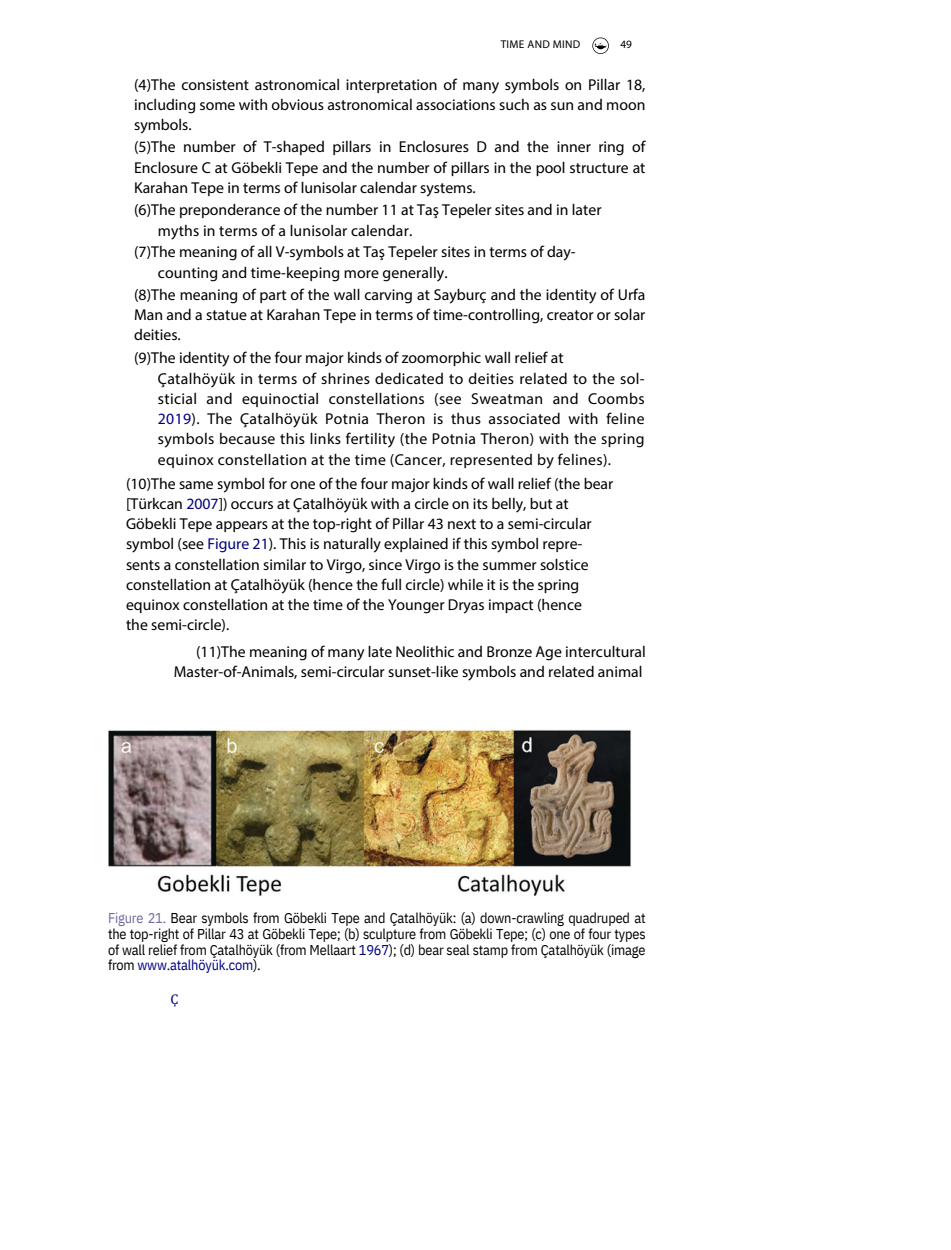
<style>
.page{position:relative;width:951px;height:1250px;background:#fff}
.page>*{position:absolute;margin:0;border:0;box-sizing:border-box;transform-origin:0 0}
.t1{font:15.75px/20.2px "Myriad Pro";color:#000;text-align:justify}
.t2{font:14.25px/15.8px "IBM Plex Sans Cond";letter-spacing:-.01em;color:#000;text-align:justify}
.t3{font:14.25px "Cambria";color:#000080}
.t4{font:11.25px "Myriad Pro";letter-spacing:.03em;color:#000}
.s1{color:#000080}
.s2{color:#7368a0}
</style>
<div class="page">
<img style="left:108px;top:729px;width:523px;height:167px">
<svg style="left:592px;top:37px;width:17px;height:17px"></svg>
<h1 class="t4" style="left:501px;top:40px;width:81px">TIME AND MIND</h1>
<p class="t4" style="left:620px;top:40px;width:13px">49</p>
<p class="t1" style="left:134px;top:75px;width:513px">(4)The consistent astronomical interpretation of many symbols on Pillar 18, including some with obvious astronomical associations such as sun and moon symbols.</p>
<h1 class="t1" style="left:134px;top:138px;width:513px">(5)The number of T-shaped pillars in Enclosures D and the inner ring of Enclosure C at Göbekli Tepe and the number of pillars in the pool structure at Karahan Tepe in terms of lunisolar calendar systems.</h1>
<h1 class="t1" style="left:134px;top:201px;width:469px">(6)The preponderance of the number 11 at Taş Tepeler sites and in later</h1>
<h1 class="t1" style="left:158px;top:222px;width:256px">myths in terms of a lunisolar calendar.</h1>
<h1 class="t1" style="left:134px;top:243px;width:443px">(7)The meaning of all V-symbols at Taş Tepeler sites in terms of day-</h1>
<h1 class="t1" style="left:158px;top:264px;width:291px">counting and time-keeping more generally.</h1>
<h1 class="t1" style="left:134px;top:285px;width:513px">(8)The meaning of part of the wall carving at Sayburç and the identity of Urfa Man and a statue at Karahan Tepe in terms of time-controlling, creator or solar deities.</h1>
<h1 class="t1" style="left:134px;top:348px;width:431px">(9)The identity of the four major kinds of zoomorphic wall relief at</h1>
<h1 class="t1" style="left:158px;top:369px;width:488px">Çatalhöyük in terms of shrines dedicated to deities related to the sol&shy;sticial and equinoctial constellations (see Sweatman and Coombs <span class="s1">2019</span>). The Çatalhöyük Potnia Theron is thus associated with feline symbols because this links fertility (the Potnia Theron) with the spring equinox constellation at the time (Cancer, represented by felines).</h1>
<h1 class="t1" style="left:126px;top:474px;width:489px;text-align:left">(10)The same symbol for one of the four major kinds of wall relief (the bear [Türkcan <span class="s1">2007</span>]) occurs at Çatalhöyük with a circle on its belly, but at Göbekli Tepe appears at the top-right of Pillar 43 next to a semi-circular symbol (see <span class="s1">Figure 21</span>). This is naturally explained if this symbol repre&shy;sents a constellation similar to Virgo, since Virgo is the summer solstice constellation at Çatalhöyük (hence the full circle) while it is the spring equinox constellation at the time of the Younger Dryas impact (hence<br>the semi-circle).</h1>
<h1 class="t1" style="left:174px;top:642px;width:473px;text-align:right">(11)The meaning of many late Neolithic and Bronze Age intercultural<br>Master-of-Animals, semi-circular sunset-like symbols and related animal</h1>
<h1 class="t2" style="left:108px;top:910px;width:539px"><span class="s2">Figure 21.</span> Bear symbols from Göbekli Tepe and Çatalhöyük: (a) down-crawling quadruped at the top-right of Pillar 43 at Göbekli Tepe; (b) sculpture from Göbekli Tepe; (c) one of four types of wall relief from Çatalhöyük (from Mellaart <span class="s1">1967</span>); (d) bear seal stamp from Çatalhöyük (image from <span class="s1">www.atalhöyük.com</span>).</h1>
<p class="t3" style="left:170px;top:991px;width:10px">Ҫ</p>
</div>
